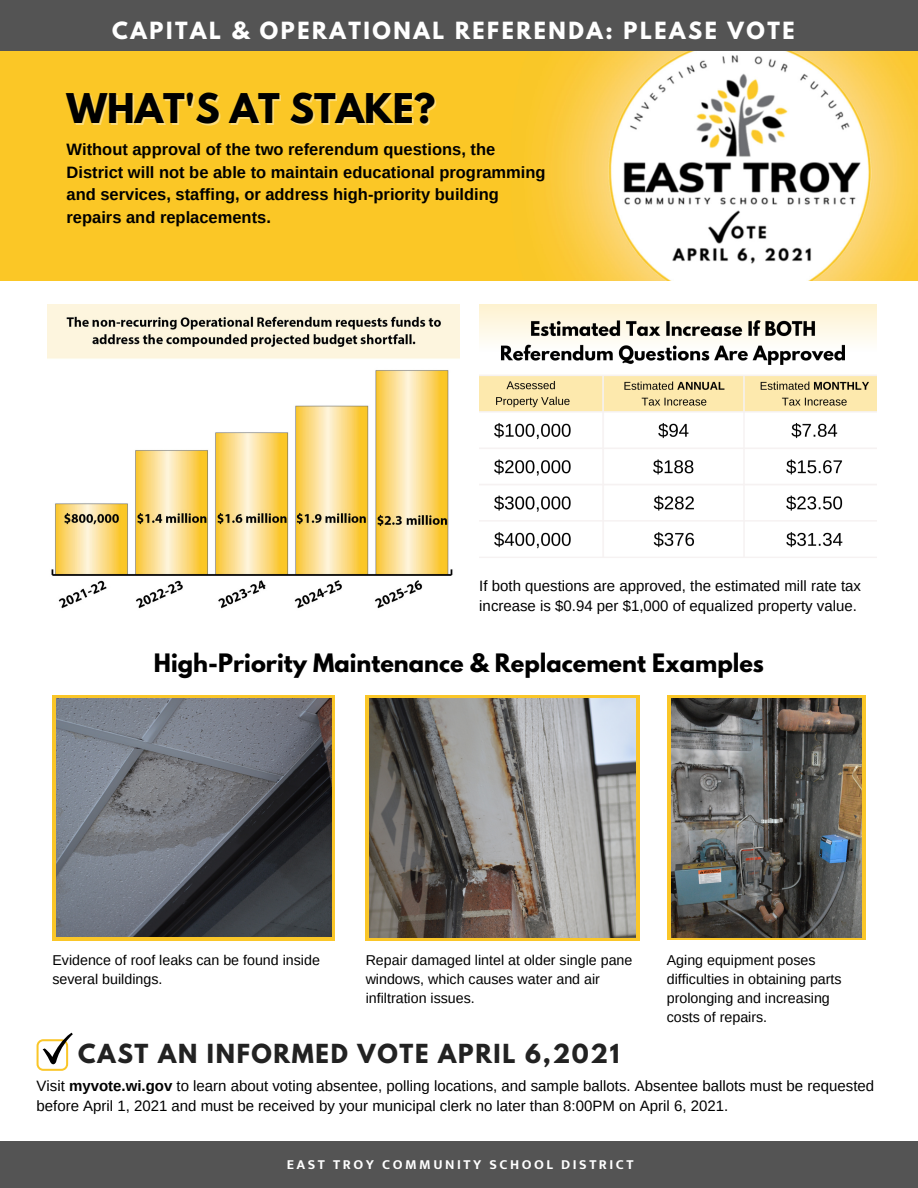
<style>
.page{position:relative;width:918px;height:1188px;background:#fff}
.page>*{position:absolute;margin:0;border:0;box-sizing:border-box;transform-origin:0 0}
.t1{font:700 36.3px "League Spartan";color:#000}
.t2{font:700 23.25px "League Spartan";letter-spacing:.07em;color:#222}
.t3{font:700 22.5px "League Spartan";color:#000}
.t4{font:700 21px "League Spartan";letter-spacing:.12em;color:#fff}
.t5{font:700 16.5px/22.5px "Arimo";color:#000}
.t6{font:15px/20.2px "Arimo";color:#000}
.t7{font:14.25px/19.2px "Arimo";color:#000}
.t8{font:700 13.95px "Mukta";letter-spacing:.18em;color:#fff}
.s1{font-weight:700}
</style>
<div class="page">
<div style="left:0;top:0;width:918px;height:68px;background:#545454"></div>
<div style="left:0;top:1141px;width:918px;height:47px;background:#545454"></div>
<svg style="left:37px;top:1033px;width:36px;height:38px"></svg>
<svg style="left:667px;top:695px;width:199px;height:245px;background:#dcb12e"></svg>
<img style="left:672px;top:699px;width:190px;height:238px">
<div style="left:52px;top:695px;width:283px;height:246px;background:linear-gradient(to right,#fac628,#fac628)"></div>
<img style="left:56px;top:699px;width:276px;height:237px">
<svg style="left:366px;top:695px;width:274px;height:246px;background:#deb63c"></svg>
<img style="left:370px;top:699px;width:265px;height:238px">
<img style="left:479px;top:305px;width:397px;height:253px">
<img style="left:0;top:52px;width:918px;height:228px">
<img style="left:48px;top:305px;width:412px;height:304px">
<p class="t4" style="left:112px;top:20px;width:684px">CAPITAL &amp; OPERATIONAL REFERENDA: PLEASE VOTE</p>
<p class="t1" style="left:67px;top:90px;width:370px">WHAT'S AT STAKE?</p>
<p class="t5" style="left:67px;top:138px;width:481px">Without approval of the two referendum questions, the District will not be able to maintain educational programming and services, staffing, or address high-priority building repairs and replacements.</p>
<p class="t6" style="left:479px;top:576px;width:383px">If both questions are approved, the estimated mill rate tax increase is $0.94 per $1,000 of equalized property value.</p>
<p class="t3" style="left:154px;top:652px;width:612px">High-Priority Maintenance &amp; Replacement Examples</p>
<p class="t7" style="left:52px;top:950px;width:269px">Evidence of roof leaks can be found inside several buildings.</p>
<p class="t7" style="left:366px;top:950px;width:268px">Repair damaged lintel at older single pane windows, which causes water and air infiltration issues.</p>
<p class="t7" style="left:667px;top:950px;width:176px">Aging equipment poses difficulties in obtaining parts prolonging and increasing costs of repairs.</p>
<p class="t2" style="left:78px;top:1042px;width:543px">CAST AN INFORMED VOTE APRIL 6,2021</p>
<p class="t6" style="left:37px;top:1075px;width:839px">Visit <span class="s1">myvote.wi.gov</span> to learn about voting absentee, polling locations, and sample ballots. Absentee ballots must be requested before April 1, 2021 and must be received by your municipal clerk no later than 8:00PM on April 6, 2021.</p>
<p class="t8" style="left:287px;top:1156px;width:348px">EAST TROY COMMUNITY SCHOOL DISTRICT</p>
</div>
